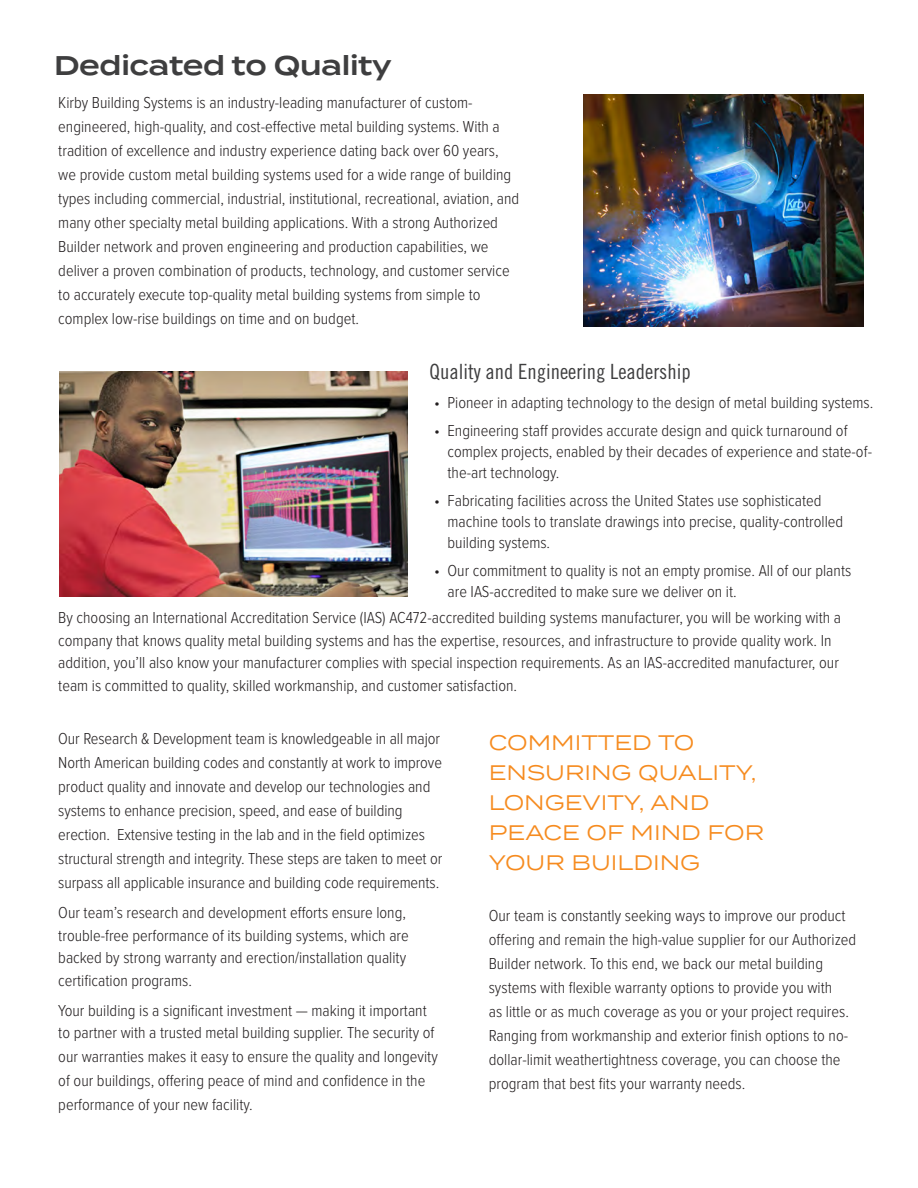
<style>
.page{position:relative;width:918px;height:1188px;background:#fff}
.page>*{position:absolute;margin:0;border:0;box-sizing:border-box;transform-origin:0 0}
.Title_Header{font:600 27px "Termina";letter-spacing:-.01em;color:#3e3e3f}
.Large_Highlight_Text{font:21px/30px "Termina";color:#f68b1f}
.Sub-Header{font:21px "Trade Gothic LT Std Cn 18";color:#3e3e3f}
.Body_Copy{font:300 16.5px/24px "Proxima Nova Cond";color:#231f20}
</style>
<div class="page">
<img style="left:583px;top:95px;width:281px;height:232px">
<img style="left:60px;top:371px;width:348px;height:226px">
<p class="Title_Header" style="left:54px;top:45px;width:339px">Dedicated to Quality</p>
<p class="Body_Copy" style="left:58px;top:89px;width:462px">Kirby Building Systems is an industry-leading manufacturer of custom&shy;engineered, high-quality, and cost-effective metal building systems. With a tradition of excellence and industry experience dating back over 60 years, we provide custom metal building systems used for a wide range of building types including commercial, industrial, institutional, recreational, aviation, and many other specialty metal building applications. With a strong Authorized Builder network and proven engineering and production capabilities, we deliver a proven combination of products, technology, and customer service to accurately execute top-quality metal building systems from simple to complex low-rise buildings on time and on budget.</p>
<p class="Sub-Header" style="left:430px;top:359px;width:263px">Quality and Engineering Leadership</p>
<p class="Body_Copy" style="left:434px;top:390px;width:441px">• Pioneer in adapting technology to the design of metal building systems.</p>
<p class="Body_Copy" style="left:448px;top:419px;width:426px;line-height:21px;text-indent:-14px">• Engineering staff provides accurate design and quick turnaround of complex projects, enabled by their decades of experience and state-of&shy;the-art technology.</p>
<p class="Body_Copy" style="left:448px;top:489px;width:397px;line-height:21px;text-indent:-14px">• Fabricating facilities across the United States use sophisticated machine tools to translate drawings into precise, quality-controlled building systems.</p>
<p class="Body_Copy" style="left:448px;top:559px;width:405px;line-height:21px;text-indent:-14px">• Our commitment to quality is not an empty promise. All of our plants are IAS-accredited to make sure we deliver on it.</p>
<p class="Body_Copy" style="left:58px;top:606px;width:784px;line-height:22.5px">By choosing an International Accreditation Service (IAS) AC472-accredited building systems manufacturer, you will be working with a company that knows quality metal building systems and has the expertise, resources, and infrastructure to provide quality work. In addition, you’ll also know your manufacturer complies with special inspection requirements. As an IAS-accredited manufacturer, our team is committed to quality, skilled workmanship, and customer satisfaction.</p>
<p class="Body_Copy" style="left:58px;top:726px;width:386px">Our Research &amp; Development team is knowledgeable in all major North American building codes and constantly at work to improve product quality and innovate and develop our technologies and systems to enhance precision, speed, and ease of building erection. Extensive testing in the lab and in the field optimizes structural strength and integrity. These steps are taken to meet or surpass all applicable insurance and building code requirements.</p>
<p class="Body_Copy" style="left:58px;top:901px;width:352px;line-height:22.5px">Our team’s research and development efforts ensure long, trouble-free performance of its building systems, which are backed by strong warranty and erection/installation quality certification programs.</p>
<p class="Body_Copy" style="left:58px;top:998px;width:378px;line-height:22.5px">Your building is a significant investment — making it important to partner with a trusted metal building supplier. The security of</p>
<p class="Body_Copy" style="left:58px;top:1044px;width:381px">our warranties makes it easy to ensure the quality and longevity of our buildings, offering peace of mind and confidence in the performance of your new facility.</p>
<p class="Large_Highlight_Text" style="left:489px;top:727px;width:277px">COMMITTED TO<br>ENSURING QUALITY,<br>LONGEVITY, AND<br>PEACE OF MIND FOR<br>YOUR BUILDING</p>
<p class="Body_Copy" style="left:489px;top:903px;width:369px">Our team is constantly seeking ways to improve our product offering and remain the high-value supplier for our Authorized Builder network. To this end, we back our metal building systems with flexible warranty options to provide you with<br>as little or as much coverage as you or your project requires.<br>Ranging from workmanship and exterior finish options to no&shy;dollar-limit weathertightness coverage, you can choose the program that best fits your warranty needs.</p>
</div>
